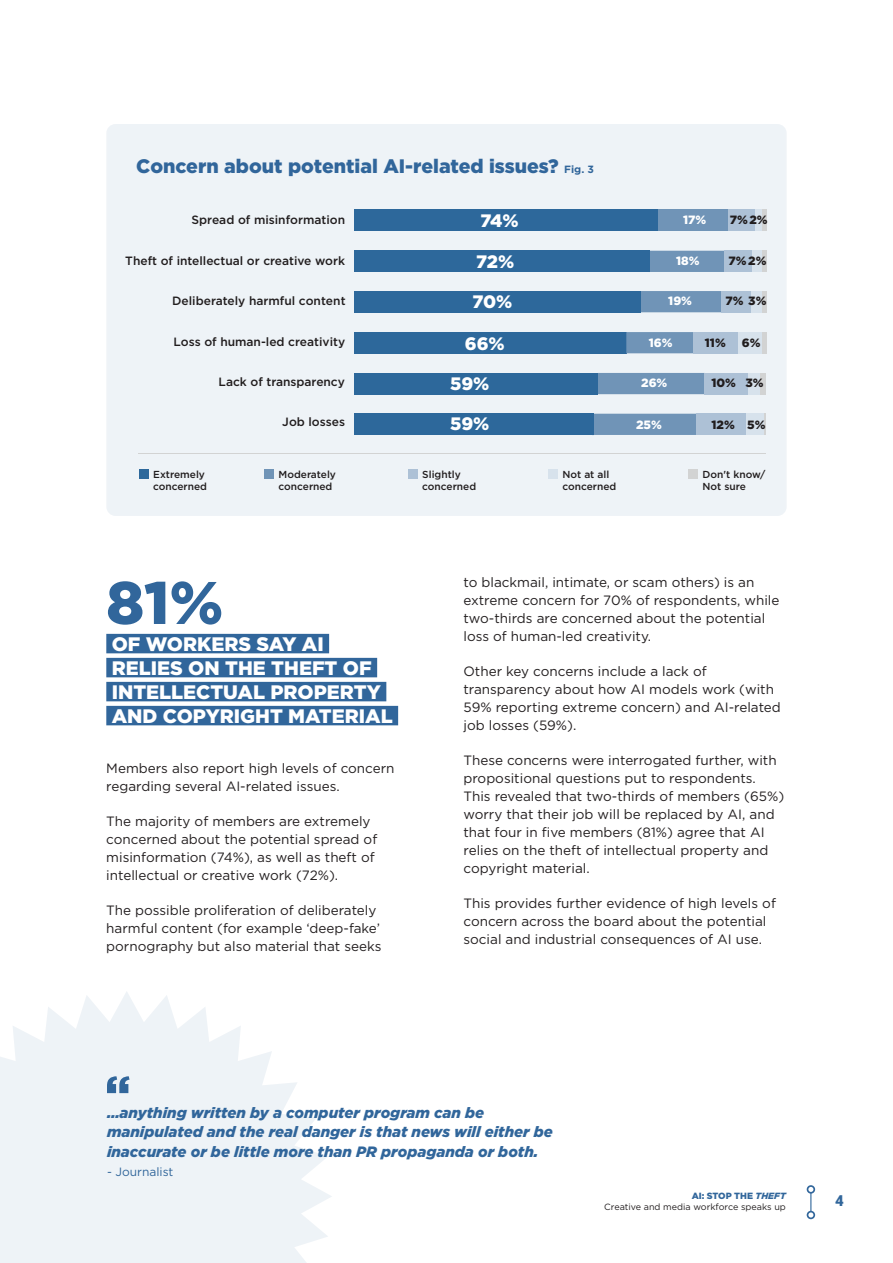
<style>
.page{position:relative;width:893px;height:1263px;background:#fff}
.page>*{position:absolute;margin:0;border:0;box-sizing:border-box;transform-origin:0 0}
.t1{font:900 60px "Gotham";color:#31669b}
.H2_Highlight{font:900 19.5px/24px "Gotham";color:#fff}
.t2{font:900 19.5px "Gotham";color:#31669b}
.t3{font:900 18px "Gotham";letter-spacing:-.01em;color:#fff}
.Quote_Text{font:italic 900 15px/19.5px "Gotham";color:#31669b}
.t4{font:900 15px "Roboto";color:#31669b}
.t5{font:13.5px/18px "Gotham";color:#231f20}
.t6{font:500 12px "Gotham";color:#211d1e}
.t7{font:900 12px "Gotham";color:#211d1e}
.t8{font:900 12px "Gotham";color:#fff}
.Quote_Text-2{font:12px "Gotham";color:#31669b}
.t9{font:500 10.2px/12.1px "Gotham";color:#211d1e}
.t10{font:9px/10.8px "Gotham";color:#231f20;text-align:right}
.s1{font-weight:700;font-size:10.5px}
.s2{font-weight:900;color:#31669b}
.s3{font-weight:900;font-style:italic;color:#31669b}
</style>
<div class="page">
<svg style="left:810px;top:1193px;width:1px;height:18px"></svg>
<div style="left:807px;top:1211px;width:8px;height:8px;border:2px solid #31669b;border-radius:50%"></div>
<div style="left:807px;top:1185px;width:8px;height:8px;border:2px solid #31669b;border-radius:50%"></div>
<svg style="left:0;top:992px;width:332px;height:271px;fill:#eef3f7"></svg>
<svg style="left:107px;top:1076px;width:23px;height:17px"></svg>
<div style="left:106px;top:634px;width:223px;height:19px;background:#31669b"></div>
<div style="left:106px;top:658px;width:271px;height:19px;background:#31669b"></div>
<div style="left:106px;top:682px;width:280px;height:19px;background:#31669b"></div>
<div style="left:106px;top:706px;width:292px;height:19px;background:#31669b"></div>
<div style="left:107px;top:125px;width:679px;height:390px;background:#eef3f7;border-radius:9px"></div>
<div style="left:106px;top:124px;width:681px;height:392px;border:2px solid #31669b;border-radius:9px"></div>
<div style="left:354px;top:210px;width:304px;height:21px;background:#2d689b"></div>
<div style="left:658px;top:210px;width:70px;height:21px;background:#7094b7"></div>
<div style="left:728px;top:210px;width:27px;height:21px;background:#adc1d6"></div>
<div style="left:755px;top:210px;width:7px;height:21px;background:#d7e2ec"></div>
<hr style="left:762px;top:210px;width:4px;height:21px;background:#d2d3d3">
<div style="left:354px;top:251px;width:295px;height:21px;background:#2d689b"></div>
<div style="left:649px;top:251px;width:75px;height:21px;background:#7094b7"></div>
<div style="left:724px;top:251px;width:28px;height:21px;background:#adc1d6"></div>
<div style="left:752px;top:251px;width:10px;height:21px;background:#d7e2ec"></div>
<hr style="left:762px;top:251px;width:4px;height:21px;background:#d2d3d3">
<div style="left:354px;top:291px;width:287px;height:21px;background:#2d689b"></div>
<div style="left:641px;top:291px;width:80px;height:21px;background:#7094b7"></div>
<div style="left:721px;top:291px;width:30px;height:21px;background:#adc1d6"></div>
<div style="left:751px;top:291px;width:11px;height:21px;background:#d7e2ec"></div>
<hr style="left:762px;top:291px;width:4px;height:21px;background:#d2d3d3">
<div style="left:354px;top:332px;width:272px;height:21px;background:#2d689b"></div>
<svg style="left:626px;top:332px;width:68px;height:21px"></svg>
<div style="left:694px;top:332px;width:44px;height:21px;background:#adc1d6"></div>
<div style="left:738px;top:332px;width:24px;height:21px;background:#d7e2ec"></div>
<hr style="left:762px;top:332px;width:4px;height:21px;background:#d2d3d3">
<div style="left:354px;top:373px;width:244px;height:21px;background:#2d689b"></div>
<div style="left:598px;top:373px;width:107px;height:21px;background:#7094b7"></div>
<div style="left:705px;top:373px;width:43px;height:21px;background:#adc1d6"></div>
<div style="left:748px;top:373px;width:13px;height:21px;background:#d7e2ec"></div>
<div style="left:761px;top:373px;width:5px;height:21px;background:#d2d3d3"></div>
<div style="left:354px;top:414px;width:240px;height:21px;background:#2d689b"></div>
<div style="left:594px;top:414px;width:102px;height:21px;background:#7094b7"></div>
<div style="left:696px;top:414px;width:50px;height:21px;background:#adc1d6"></div>
<div style="left:746px;top:414px;width:19px;height:21px;background:#d7e2ec"></div>
<svg style="left:765px;top:414px;width:1px;height:21px"></svg>
<div style="left:139px;top:469px;width:10px;height:10px;background:#2d689b"></div>
<div style="left:264px;top:469px;width:10px;height:10px;background:#7094b7"></div>
<div style="left:408px;top:469px;width:10px;height:10px;background:#adc1d6"></div>
<div style="left:548px;top:469px;width:10px;height:10px;background:#d7e2ec"></div>
<div style="left:688px;top:469px;width:10px;height:10px;background:#d2d3d3"></div>
<hr style="left:139px;top:453px;width:627px;height:1px;background:#d2d3d3">
<h2 class="t2" style="left:136px;top:153px;width:459px">Concern about potential AI-related issues? <span class="s1">Fig. 3</span></h2>
<p class="t6" style="left:192px;top:212px;width:155px">Spread of misinformation</p>
<p class="t6" style="left:125px;top:253px;width:221px">Theft of intellectual or creative work</p>
<p class="t6" style="left:172px;top:293px;width:175px">Deliberately harmful content</p>
<p class="t6" style="left:174px;top:334px;width:173px">Loss of human-led creativity</p>
<p class="t6" style="left:219px;top:374px;width:128px">Lack of transparency</p>
<p class="t6" style="left:282px;top:414px;width:64px">Job losses</p>
<p class="t3" style="left:481px;top:208px;width:40px">74%</p>
<p class="t8" style="left:683px;top:212px;width:25px">17%</p>
<p class="t7" style="left:730px;top:212px;width:39px">7%2%</p>
<p class="t3" style="left:476px;top:249px;width:40px">72%</p>
<p class="t8" style="left:676px;top:253px;width:25px">18%</p>
<p class="t7" style="left:728px;top:253px;width:40px">7%2%</p>
<p class="t3" style="left:472px;top:290px;width:42px">70%</p>
<p class="t8" style="left:668px;top:293px;width:25px">19%</p>
<p class="t7" style="left:725px;top:293px;width:43px">7% 3%</p>
<p class="t3" style="left:465px;top:331px;width:41px">66%</p>
<p class="t8" style="left:649px;top:334px;width:25px">16%</p>
<p class="t7" style="left:705px;top:334px;width:22px">11%</p>
<p class="t7" style="left:742px;top:334px;width:20px">6%</p>
<p class="t3" style="left:450px;top:372px;width:41px">59%</p>
<p class="t8" style="left:641px;top:375px;width:28px">26%</p>
<p class="t7" style="left:711px;top:375px;width:54px">10% 3%</p>
<p class="t3" style="left:450px;top:412px;width:41px">59%</p>
<p class="t8" style="left:636px;top:416px;width:27px">25%</p>
<p class="t7" style="left:711px;top:416px;width:56px">12% 5%</p>
<p class="t9" style="left:153px;top:468px;width:55px">Extremely concerned</p>
<p class="t9" style="left:279px;top:468px;width:59px">Moderately concerned</p>
<p class="t9" style="left:422px;top:468px;width:55px">Slightly concerned</p>
<p class="t9" style="left:562px;top:468px;width:55px">Not at all concerned</p>
<p class="t9" style="left:703px;top:468px;width:64px">Don't know/<br>Not sure</p>
<h2 class="t1" style="left:106px;top:561px;width:119px">81%</h2>
<p class="H2_Highlight" style="left:112px;top:632px;width:283px">OF WORKERS SAY AI<br>RELIES ON THE THEFT OF<br>INTELLECTUAL PROPERTY<br>AND COPYRIGHT MATERIAL</p>
<p class="t5" style="left:106px;top:759px;width:290px">Members also report high levels of concern regarding several AI-related issues.</p>
<p class="t5" style="left:106px;top:812px;width:272px">The majority of members are extremely concerned about the potential spread of misinformation (74%), as well as theft of intellectual or creative work (72%).</p>
<p class="t5" style="left:106px;top:901px;width:277px">The possible proliferation of deliberately harmful content (for example ‘deep-fake’ pornography but also material that seeks</p>
<p class="t5" style="left:463px;top:573px;width:317px">to blackmail, intimate, or scam others) is an extreme concern for 70% of respondents, while two-thirds are concerned about the potential loss of human-led creativity.</p>
<p class="t5" style="left:463px;top:662px;width:319px">Other key concerns include a lack of transparency about how AI models work (with 59% reporting extreme concern) and AI-related job losses (59%).</p>
<p class="t5" style="left:463px;top:751px;width:322px">These concerns were interrogated further, with propositional questions put to respondents.<br>This revealed that two-thirds of members (65%) worry that their job will be replaced by AI, and that four in five members (81%) agree that AI relies on the theft of intellectual property and copyright material.</p>
<p class="t5" style="left:463px;top:894px;width:314px">This provides further evidence of high levels of concern across the board about the potential social and industrial consequences of AI use.</p>
<p class="Quote_Text" style="left:107px;top:1102px;width:447px">…anything written by a computer program can be manipulated and the real danger is that news will either be inaccurate or be little more than PR propaganda or both.</p>
<p class="Quote_Text-2" style="left:107px;top:1164px;width:68px">- Journalist</p>
<p class="t10" style="left:604px;top:1190px;width:183px"><span class="s2">AI: STOP THE</span> <span class="s3">THEFT<br></span>Creative and media workforce speaks up</p>
<p class="t4" style="left:835px;top:1190px;width:10px">4</p>
</div>
